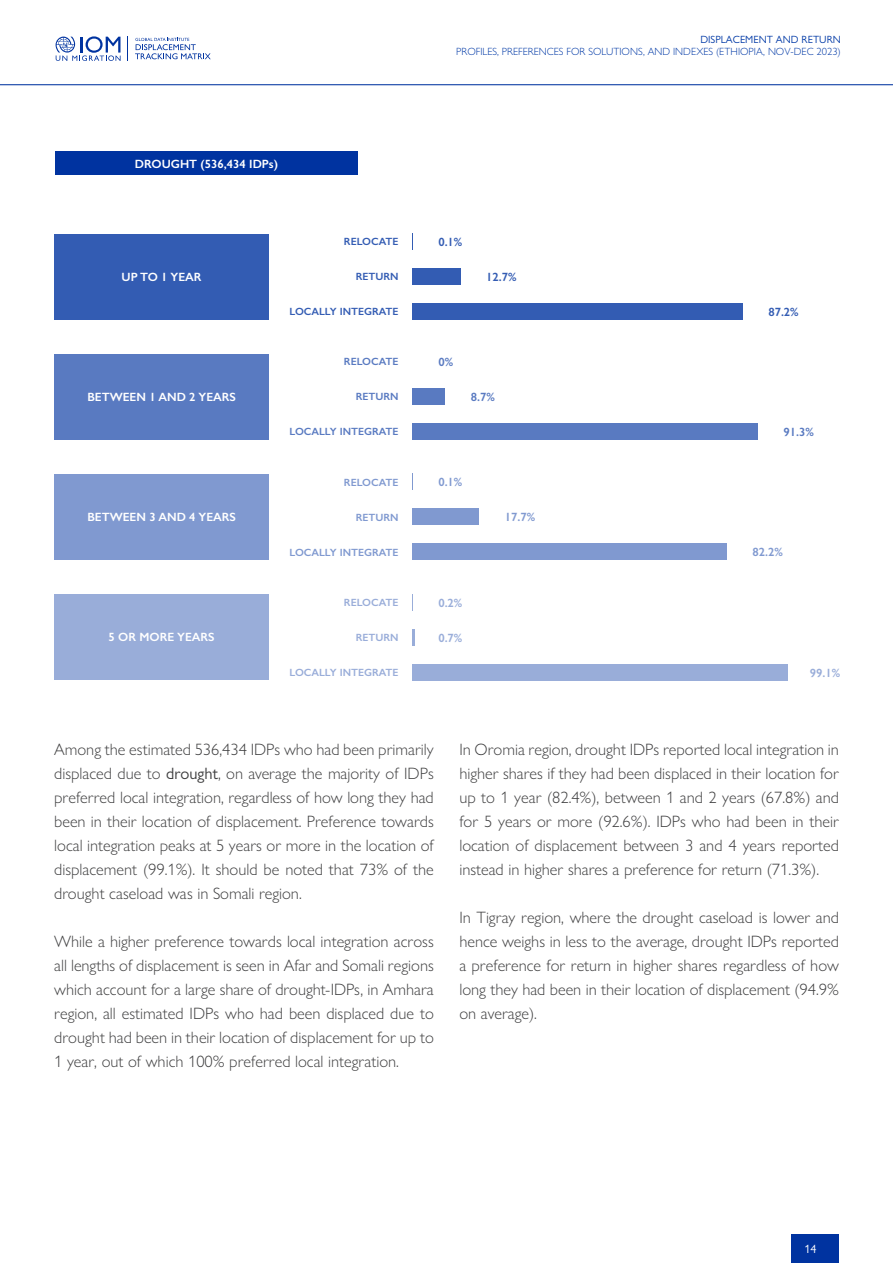
<style>
.page{position:relative;width:893px;height:1263px;background:#fff}
.page>*{position:absolute;margin:0;border:0;box-sizing:border-box;transform-origin:0 0}
.Main_text{font:300 16.5px/24px "Gill Sans Nova";color:#3e3e3f;text-align:justify}
.HEADER_GILL_SANS{font:600 12px "Gill Sans";color:#fff}
.HEADER_GILL_SANS-2{font:600 12px "Gill Sans";color:#335cb3}
.HEADER_GILL_SANS-3{font:600 12px "Gill Sans";color:#8099d0}
.HEADER_GILL_SANS-4{font:600 12px "Gill Sans";color:#99add9}
.HEADER_GILL_SANS-5{font:600 12px "Gill Sans";color:#597ac1}
.t1{font:12px "Gill Sans Nova";color:#fff}
.t2{font:300 10.5px "Gill Sans Nova";color:#0039a6}
.Paragraph_Style_9{font:600 10.5px "Gill Sans";color:#335cb3}
.Paragraph_Style_9-2{font:600 10.5px "Gill Sans";color:#597ac1}
.Paragraph_Style_9-3{font:600 10.5px "Gill Sans";color:#8099d0}
.Paragraph_Style_9-4{font:600 10.5px "Gill Sans";color:#99add9}
.t3{font:10.5px "Gill Sans Nova";color:#0039a6}
.s1{font-weight:400}
</style>
<div class="page">
<div style="left:792px;top:1234px;width:47px;height:29px;background:#0033a0"></div>
<svg style="left:56px;top:36px;width:65px;height:25px"></svg>
<svg style="left:135px;top:38px;width:76px;height:21px"></svg>
<hr style="left:0;top:84px;width:893px;height:1px;background:#0033a0">
<div style="left:55px;top:151px;width:303px;height:24px;background:#0033a0"></div>
<div style="left:55px;top:234px;width:214px;height:85px;background:#335cb3"></div>
<svg style="left:412px;top:233px;width:1px;height:17px"></svg>
<div style="left:412px;top:268px;width:48px;height:17px;background:#335cb3"></div>
<div style="left:412px;top:303px;width:331px;height:17px;background:#335cb3"></div>
<div style="left:55px;top:354px;width:214px;height:85px;background:#597ac1"></div>
<div style="left:412px;top:388px;width:33px;height:17px;background:#597ac1"></div>
<div style="left:412px;top:423px;width:346px;height:17px;background:#597ac1"></div>
<div style="left:55px;top:474px;width:214px;height:86px;background:#8099d0"></div>
<svg style="left:412px;top:474px;width:1px;height:16px"></svg>
<div style="left:412px;top:509px;width:67px;height:16px;background:#8099d0"></div>
<div style="left:412px;top:544px;width:315px;height:16px;background:#8099d0"></div>
<div style="left:55px;top:594px;width:214px;height:86px;background:#99add9"></div>
<svg style="left:412px;top:594px;width:1px;height:16px"></svg>
<hr style="left:412px;top:629px;width:3px;height:16px;background:#99add9">
<div style="left:412px;top:664px;width:375px;height:16px;background:#99add9"></div>
<p class="HEADER_GILL_SANS" style="left:135px;top:156px;width:145px">DROUGHT (536,434 IDPs)</p>
<p class="HEADER_GILL_SANS" style="left:122px;top:270px;width:82px">UP TO 1 YEAR</p>
<p class="HEADER_GILL_SANS" style="left:87px;top:390px;width:150px">BETWEEN 1 AND 2 YEARS</p>
<p class="HEADER_GILL_SANS" style="left:87px;top:510px;width:150px">BETWEEN 3 AND 4 YEARS</p>
<p class="HEADER_GILL_SANS" style="left:109px;top:630px;width:108px">5 OR MORE YEARS</p>
<p class="Paragraph_Style_9" style="left:344px;top:235px;width:56px">RELOCATE</p>
<p class="Paragraph_Style_9" style="left:356px;top:270px;width:44px">RETURN</p>
<p class="Paragraph_Style_9" style="left:289px;top:305px;width:111px">LOCALLY INTEGRATE</p>
<p class="Paragraph_Style_9-2" style="left:344px;top:355px;width:56px">RELOCATE</p>
<p class="Paragraph_Style_9-2" style="left:356px;top:390px;width:44px">RETURN</p>
<p class="Paragraph_Style_9-2" style="left:289px;top:425px;width:111px">LOCALLY INTEGRATE</p>
<p class="Paragraph_Style_9-3" style="left:344px;top:476px;width:56px">RELOCATE</p>
<p class="Paragraph_Style_9-3" style="left:356px;top:511px;width:44px">RETURN</p>
<p class="Paragraph_Style_9-3" style="left:289px;top:546px;width:111px">LOCALLY INTEGRATE</p>
<p class="Paragraph_Style_9-4" style="left:344px;top:596px;width:56px">RELOCATE</p>
<p class="Paragraph_Style_9-4" style="left:356px;top:631px;width:44px">RETURN</p>
<p class="Paragraph_Style_9-4" style="left:289px;top:666px;width:111px">LOCALLY INTEGRATE</p>
<p class="t3" style="left:700px;top:33px;width:142px">DISPLACEMENT AND RETURN</p>
<p class="t2" style="left:456px;top:45px;width:386px">PROFILES, PREFERENCES FOR SOLUTIONS, AND INDEXES (ETHIOPIA, NOV-DEC 2023)</p>
<p class="HEADER_GILL_SANS-2" style="left:438px;top:234px;width:26px">0.1%</p>
<p class="HEADER_GILL_SANS-2" style="left:486px;top:269px;width:32px">12.7%</p>
<p class="HEADER_GILL_SANS-5" style="left:438px;top:355px;width:16px">0%</p>
<p class="HEADER_GILL_SANS-5" style="left:471px;top:389px;width:26px">8.7%</p>
<p class="HEADER_GILL_SANS-3" style="left:438px;top:475px;width:26px">0.1%</p>
<p class="HEADER_GILL_SANS-4" style="left:438px;top:595px;width:26px">0.2%</p>
<p class="HEADER_GILL_SANS-4" style="left:438px;top:630px;width:26px">0.7%</p>
<p class="HEADER_GILL_SANS-3" style="left:505px;top:510px;width:32px">17.7%</p>
<p class="HEADER_GILL_SANS-2" style="left:768px;top:305px;width:32px">87.2%</p>
<p class="HEADER_GILL_SANS-5" style="left:783px;top:424px;width:32px">91.3%</p>
<p class="HEADER_GILL_SANS-3" style="left:753px;top:545px;width:32px">82.2%</p>
<p class="HEADER_GILL_SANS-4" style="left:810px;top:665px;width:32px">99.1%</p>
<p class="Main_text" style="left:54px;top:737px;width:381px">Among the estimated 536,434 IDPs who had been primarily displaced due to <span class="s1">drought</span>, on average the majority of IDPs preferred local integration, regardless of how long they had been in their location of displacement. Preference towards local integration peaks at 5 years or more in the location of displacement (99.1%). It should be noted that 73% of the drought caseload was in Somali region.</p>
<p class="Main_text" style="left:54px;top:929px;width:381px">While a higher preference towards local integration across all lengths of displacement is seen in Afar and Somali regions which account for a large share of drought-IDPs, in Amhara region, all estimated IDPs who had been displaced due to drought had been in their location of displacement for up to 1 year, out of which 100% preferred local integration.</p>
<p class="Main_text" style="left:459px;top:737px;width:381px">In Oromia region, drought IDPs reported local integration in higher shares if they had been displaced in their location for up to 1 year (82.4%), between 1 and 2 years (67.8%) and for 5 years or more (92.6%). IDPs who had been in their location of displacement between 3 and 4 years reported instead in higher shares a preference for return (71.3%).</p>
<p class="Main_text" style="left:459px;top:905px;width:381px">In Tigray region, where the drought caseload is lower and hence weighs in less to the average, drought IDPs reported a preference for return in higher shares regardless of how long they had been in their location of displacement (94.9% on average).</p>
<p class="t1" style="left:804px;top:1241px;width:13px">14</p>
</div>
